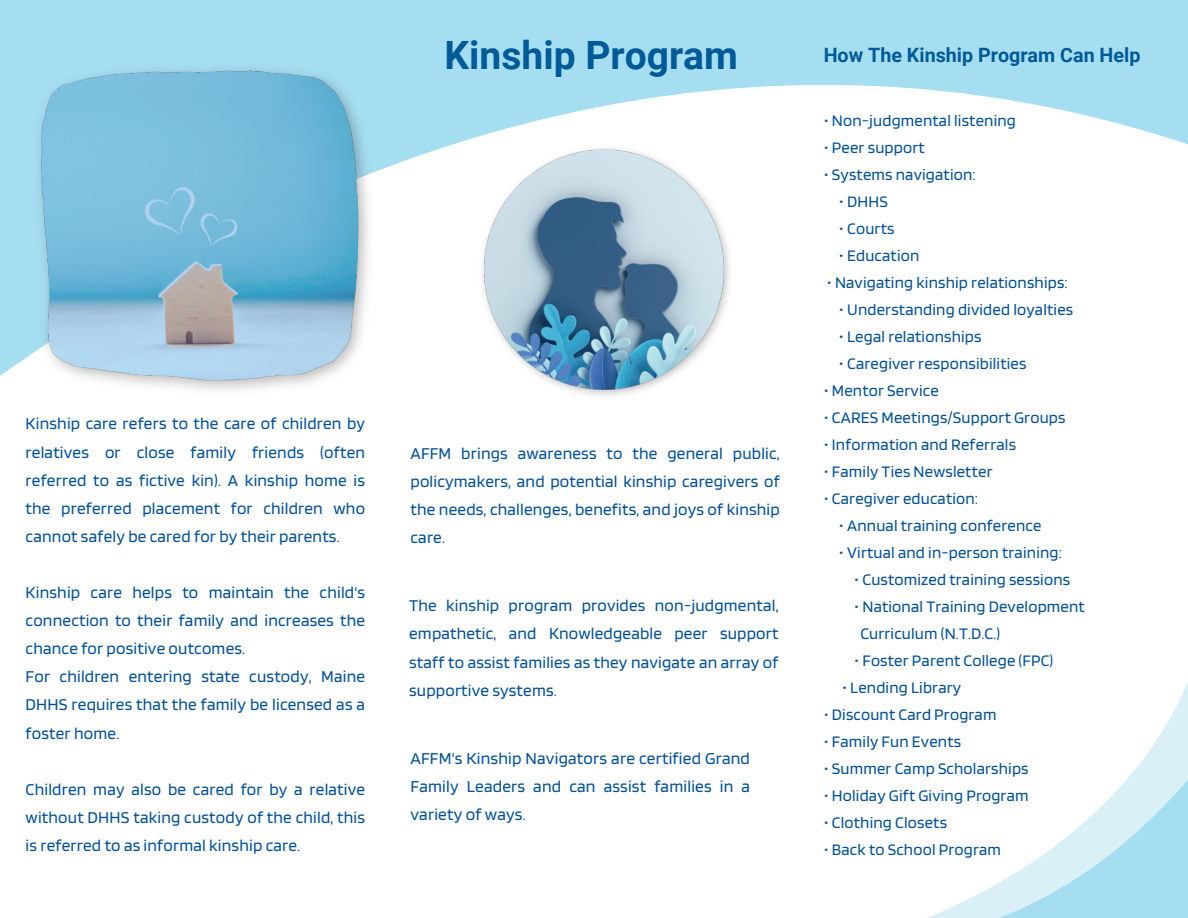
<style>
.page{position:relative;width:1188px;height:918px;background:#fff}
.page>*{position:absolute;margin:0;border:0;box-sizing:border-box;transform-origin:0 0}
.t1{font:700 39px "Roboto";color:#005a98}
.t2{font:700 19.8px "Roboto";color:#005a98}
.t3{font:17.4px/28.2px "Blinker";letter-spacing:.01em;color:#014f99;text-align:justify}
.t4{font:17.25px/28px "Blinker";letter-spacing:.01em;color:#014f99;text-align:justify}
.t5{font:16.8px "Blinker";letter-spacing:.01em;color:#014f99}
</style>
<div class="page">
<svg style="left:927px;top:682px;width:261px;height:236px"></svg>
<svg style="left:433px;top:0;width:755px;height:145px;fill:#a6def1"></svg>
<img style="left:433px;top:78px;width:335px;height:318px">
<img style="left:0;top:0;width:433px;height:390px">
<p class="t1" style="left:445px;top:32px;width:295px">Kinship Program</p>
<h1 class="t4" style="left:26px;top:409px;width:341px">Kinship care refers to the care of children by relatives or close family friends (often referred to as fictive kin). A kinship home is the preferred placement for children who cannot safely be cared for by their parents.</h1>
<p class="t4" style="left:26px;top:578px;width:341px">Kinship care helps to maintain the child's connection to their family and increases the chance for positive outcomes.</p>
<h2 class="t4" style="left:26px;top:662px;width:341px">For children entering state custody, Maine DHHS requires that the family be licensed as a foster home.</h2>
<p class="t4" style="left:26px;top:774px;width:341px">Children may also be cared for by a relative without DHHS taking custody of the child, this is referred to as informal kinship care.</p>
<p class="t4" style="left:411px;top:438px;width:371px">AFFM brings awareness to the general public, policymakers, and potential kinship caregivers of the needs, challenges, benefits, and joys of kinship care.</p>
<p class="t4" style="left:409px;top:591px;width:371px">The kinship program provides non-judgmental, empathetic, and Knowledgeable peer support staff to assist families as they navigate an array of supportive systems.</p>
<p class="t3" style="left:411px;top:744px;width:341px">AFFM's Kinship Navigators are certified Grand Family Leaders and can assist families in a variety of ways.</p>
<p class="t2" style="left:824px;top:44px;width:318px">How The Kinship Program Can Help</p>
<p class="t5" style="left:824px;top:110px;width:194px">• Non-judgmental listening</p>
<p class="t5" style="left:824px;top:137px;width:102px">• Peer support</p>
<p class="t5" style="left:824px;top:164px;width:154px">• Systems navigation:</p>
<p class="t5" style="left:839px;top:191px;width:50px">• DHHS</p>
<p class="t5" style="left:839px;top:218px;width:57px">• Courts</p>
<p class="t5" style="left:839px;top:245px;width:82px">• Education</p>
<p class="t5" style="left:827px;top:272px;width:243px">• Navigating kinship relationships:</p>
<p class="t5" style="left:839px;top:299px;width:236px">• Understanding divided loyalties</p>
<p class="t5" style="left:839px;top:326px;width:144px">• Legal relationships</p>
<p class="t5" style="left:839px;top:353px;width:189px">• Caregiver responsibilities</p>
<p class="t5" style="left:824px;top:380px;width:117px">• Mentor Service</p>
<p class="t5" style="left:824px;top:407px;width:243px">• CARES Meetings/Support Groups</p>
<p class="t5" style="left:824px;top:434px;width:194px">• Information and Referrals</p>
<p class="t5" style="left:824px;top:461px;width:170px">• Family Ties Newsletter</p>
<p class="t5" style="left:824px;top:488px;width:156px">• Caregiver education:</p>
<p class="t5" style="left:839px;top:515px;width:204px">• Annual training conference</p>
<p class="t5" style="left:839px;top:542px;width:225px">• Virtual and in-person training:</p>
<p class="t5" style="left:854px;top:569px;width:217px">• Customized training sessions</p>
<p class="t5" style="left:854px;top:596px;width:232px">• National Training Development</p>
<p class="t5" style="left:860px;top:623px;width:141px">Curriculum (N.T.D.C.)</p>
<p class="t5" style="left:854px;top:650px;width:200px">• Foster Parent College (FPC)</p>
<p class="t5" style="left:842px;top:677px;width:121px">• Lending Library</p>
<p class="t5" style="left:824px;top:704px;width:174px">• Discount Card Program</p>
<p class="t5" style="left:824px;top:731px;width:139px">• Family Fun Events</p>
<p class="t5" style="left:824px;top:758px;width:206px">• Summer Camp Scholarships</p>
<p class="t5" style="left:824px;top:785px;width:206px">• Holiday Gift Giving Program</p>
<p class="t5" style="left:824px;top:812px;width:125px">• Clothing Closets</p>
<p class="t5" style="left:824px;top:839px;width:179px">• Back to School Program</p>
</div>
